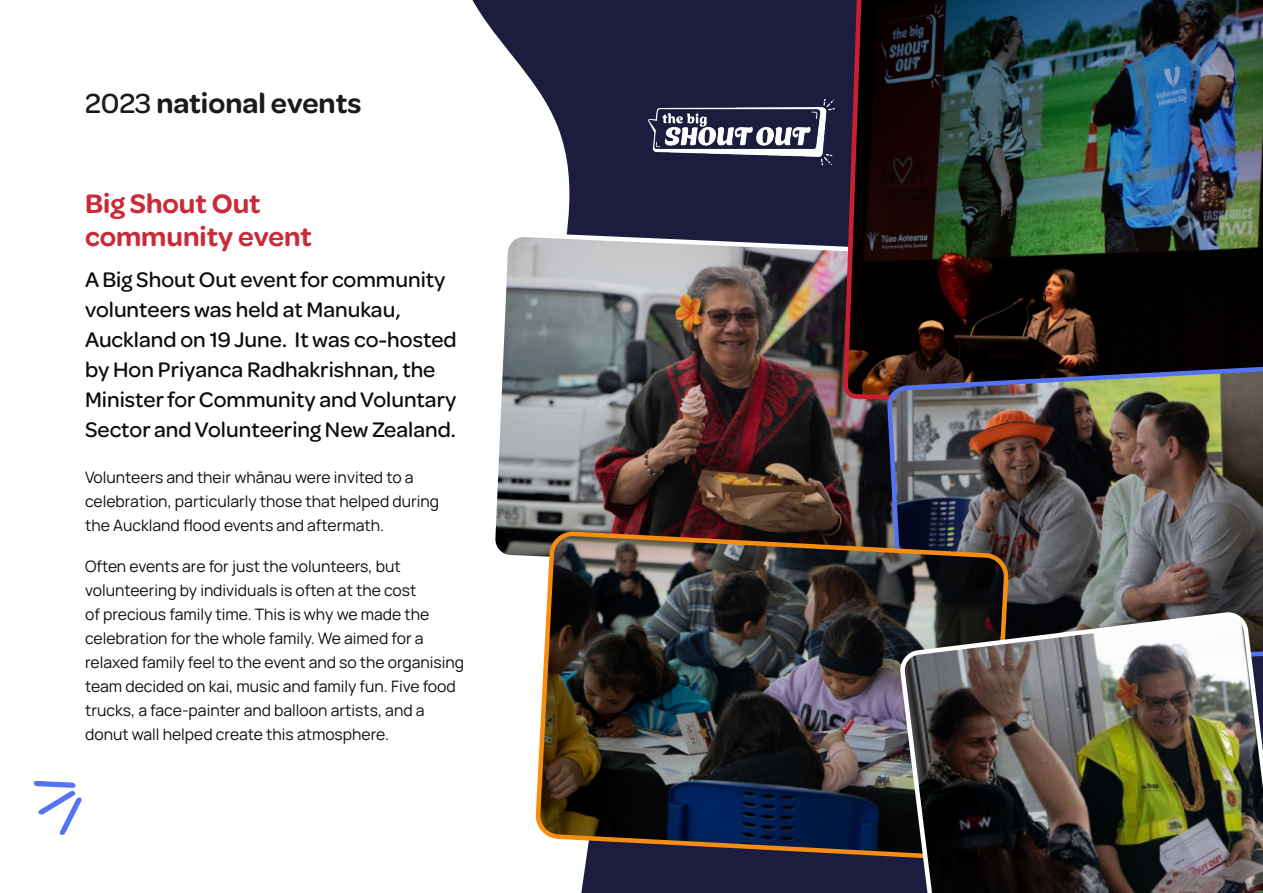
<style>
.page{position:relative;width:1263px;height:893px;background:#fff}
.page>*{position:absolute;margin:0;border:0;box-sizing:border-box;transform-origin:0 0}
.t1{font:600 29.4px "Omnes";color:#1a1a1a}
.t2{font:600 28.5px/33px "Omnes";color:#cb2b39}
.t3{font:500 22.5px/30px "Omnes";color:#0d0d0d}
.t4{font:15.75px/24px "Manrope";color:#0d0d0d}
.s1{font-weight:500}
</style>
<div class="page">
<svg style="left:472px;top:0;width:429px;height:893px;fill:#1c1c3f"></svg>
<svg style="left:33px;top:780px;width:49px;height:55px"></svg>
<img style="left:488px;top:230px;width:401px;height:352px">
<img style="left:840px;top:0;width:423px;height:415px">
<img style="left:889px;top:365px;width:374px;height:248px">
<img style="left:533px;top:529px;width:478px;height:335px">
<img style="left:640px;top:92px;width:202px;height:80px">
<img style="left:901px;top:613px;width:362px;height:280px">
<h1 class="t1" style="left:85px;top:83px;width:278px"><span class="s1">2023</span> national events</h1>
<h2 class="t2" style="left:85px;top:186px;width:228px">Big Shout Out community event</h2>
<h3 class="t3" style="left:85px;top:264px;width:373px">A Big Shout Out event for community volunteers was held at Manukau, Auckland on 19 June. It was co-hosted by Hon Priyanca Radhakrishnan, the Minister for Community and Voluntary Sector and Volunteering New Zealand.</h3>
<p class="t4" style="left:85px;top:464px;width:356px">Volunteers and their whānau were invited to a celebration, particularly those that helped during the Auckland flood events and aftermath.</p>
<p class="t4" style="left:85px;top:553px;width:381px">Often events are for just the volunteers, but volunteering by individuals is often at the cost<br>of precious family time. This is why we made the celebration for the whole family. We aimed for a relaxed family feel to the event and so the organising team decided on kai, music and family fun. Five food trucks, a face-painter and balloon artists, and a donut wall helped create this atmosphere.</p>
</div>
